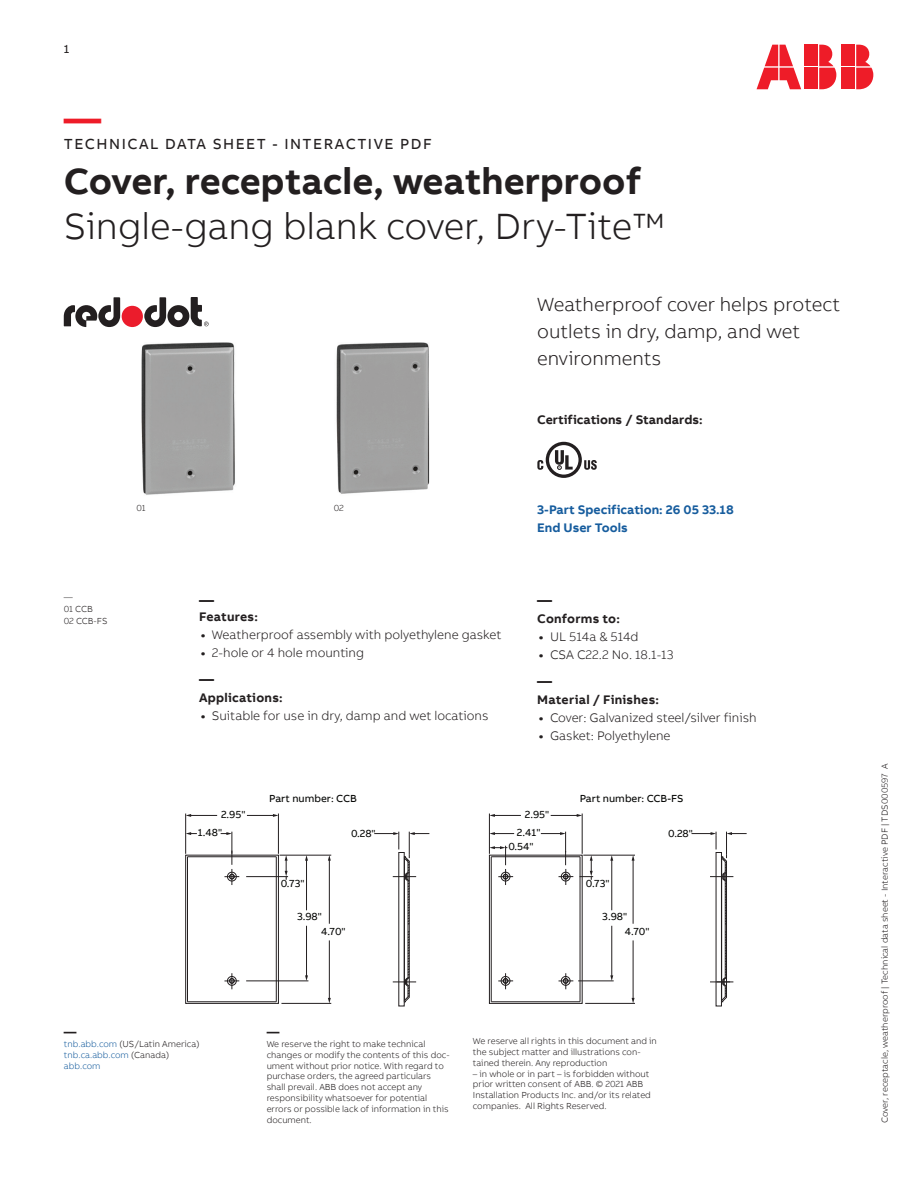
<style>
.page{position:relative;width:918px;height:1188px;background:#fff}
.page>*{position:absolute;margin:0;border:0;box-sizing:border-box;transform-origin:0 0}
.t1{font:300 37.5px "AB Bvoice";color:#231f20}
.t2{font:700 37.5px "AB Bvoice";color:#231f20}
.t3{font:700 37.5px "AB Bvoice";color:#ee1c28}
.t4{font:300 19.5px/27px "AB Bvoice";color:#231f20}
.t5{font:15px "AB Bvoice";letter-spacing:.1em;color:#231f20}
.t6{font:700 15px "AB Bvoice";color:#231f20}
.t7{font:300 12.75px "AB Bvoice";color:#231f20}
.t8{font:700 12.75px "AB Bvoice";letter-spacing:.01em;color:#231f20}
.t9{font:700 12.75px/18px "AB Bvoice";color:#175d9e}
.t10{font:12px "AB Bvoice";color:#231f20}
.t11{font:10.5px "AB Bvoice";color:#040503}
.t12{font:300 9px/10.8px "AB Bvoice";color:#231f20}
.t13{font:300 9px/10.8px "AB Bvoice";color:#175d9e}
.s1{font-weight:700}
.s2{color:#231f20}
</style>
<div class="page">
<svg style="left:584px;top:460px;width:13px;height:10px"></svg>
<svg style="left:546px;top:442px;width:36px;height:36px"></svg>
<svg style="left:549px;top:445px;width:30px;height:30px"></svg>
<svg style="left:555px;top:450px;width:18px;height:20px"></svg>
<svg style="left:537px;top:460px;width:6px;height:10px"></svg>
<img style="left:141px;top:343px;width:289px;height:152px">
<svg style="left:185px;top:813px;width:542px;height:191px"></svg>
<hr style="left:582px;top:814px;width:1px;height:40px;background:#231f20">
<hr style="left:489px;top:814px;width:1px;height:40px;background:#231f20">
<svg style="left:551px;top:814px;width:31px;height:3px"></svg>
<svg style="left:489px;top:814px;width:32px;height:3px"></svg>
<hr style="left:583px;top:855px;width:52px;height:1px;background:#231f20">
<hr style="left:585px;top:1003px;width:50px;height:1px;background:#231f20">
<hr style="left:633px;top:860px;width:1px;height:64px;background:#231f20">
<svg style="left:632px;top:855px;width:3px;height:6px"></svg>
<hr style="left:633px;top:940px;width:1px;height:59px;background:#231f20">
<svg style="left:632px;top:998px;width:3px;height:5px"></svg>
<svg style="left:489px;top:832px;width:125px;height:172px"></svg>
<svg style="left:692px;top:832px;width:55px;height:175px"></svg>
<hr style="left:278px;top:814px;width:1px;height:40px;background:#231f20">
<hr style="left:185px;top:814px;width:1px;height:40px;background:#231f20">
<svg style="left:247px;top:814px;width:31px;height:3px"></svg>
<svg style="left:186px;top:814px;width:31px;height:3px"></svg>
<hr style="left:280px;top:855px;width:51px;height:1px;background:#231f20">
<hr style="left:281px;top:1003px;width:50px;height:1px;background:#231f20">
<hr style="left:329px;top:860px;width:1px;height:64px;background:#231f20">
<svg style="left:328px;top:855px;width:3px;height:6px"></svg>
<hr style="left:329px;top:940px;width:1px;height:59px;background:#231f20">
<svg style="left:328px;top:998px;width:3px;height:5px"></svg>
<svg style="left:185px;top:832px;width:123px;height:172px"></svg>
<svg style="left:374px;top:832px;width:55px;height:175px"></svg>
<svg style="left:64px;top:297px;width:145px;height:30px"></svg>
<div style="left:842px;top:45px;width:13px;height:21px;background:#ee1c28"></div>
<div style="left:842px;top:68px;width:13px;height:21px;background:#ee1c28"></div>
<svg style="left:856px;top:45px;width:17px;height:44px"></svg>
<svg style="left:757px;top:45px;width:44px;height:44px"></svg>
<div style="left:805px;top:45px;width:13px;height:21px;background:#ee1c28"></div>
<div style="left:805px;top:68px;width:13px;height:21px;background:#ee1c28"></div>
<svg style="left:819px;top:45px;width:17px;height:44px"></svg>
<h3 class="t10" style="left:64px;top:42px;width:7px">1</h3>
<h1 class="t3" style="left:64px;top:94px;width:39px">—</h1>
<h3 class="t5" style="left:64px;top:134px;width:370px">TECHNICAL DATA SHEET - INTERACTIVE PDF</h3>
<h1 class="t2" style="left:64px;top:157px;width:579px">Cover, receptacle, weatherproof</h1>
<h1 class="t1" style="left:64px;top:204px;width:602px">Single-gang blank cover, Dry-Tite™</h1>
<h2 class="t4" style="left:537px;top:291px;width:305px">Weatherproof cover helps protect outlets in dry, damp, and wet environments</h2>
<h3 class="t8" style="left:537px;top:412px;width:167px">Certifications / Standards:</h3>
<p class="t12" style="left:64px;top:591px;width:45px;line-height:12px">—<br>01 CCB<br>02 CCB-FS</p>
<p class="t12" style="left:136px;top:503px;width:11px">01</p>
<p class="t12" style="left:334px;top:503px;width:12px">02</p>
<h3 class="t6" style="left:199px;top:590px;width:16px">—</h3>
<h3 class="t8" style="left:199px;top:609px;width:60px">Features:</h3>
<h3 class="t7" style="left:201px;top:627px;width:302px"><span class="s1">•</span> Weatherproof assembly with polyethylene gasket</h3>
<h3 class="t7" style="left:201px;top:645px;width:165px"><span class="s1">•</span> 2-hole or 4 hole mounting</h3>
<h3 class="t6" style="left:199px;top:670px;width:16px">—</h3>
<h3 class="t8" style="left:199px;top:690px;width:85px">Applications:</h3>
<h3 class="t7" style="left:201px;top:708px;width:289px"><span class="s1">•</span> Suitable for use in dry, damp and wet locations</h3>
<h3 class="t9" style="left:537px;top:501px;width:198px">3-Part Specification: 26 05 33.18<br>End User Tools</h3>
<h3 class="t6" style="left:537px;top:590px;width:16px">—</h3>
<h3 class="t8" style="left:537px;top:610px;width:84px">Conforms to:</h3>
<h3 class="t7" style="left:539px;top:629px;width:101px"><span class="s1">•</span> UL 514a &amp; 514d</h3>
<h3 class="t7" style="left:539px;top:647px;width:136px"><span class="s1">•</span> CSA C22.2 No. 18.1-13</h3>
<h3 class="t6" style="left:537px;top:671px;width:16px">—</h3>
<h3 class="t8" style="left:537px;top:691px;width:123px">Material / Finishes:</h3>
<h3 class="t7" style="left:539px;top:710px;width:219px"><span class="s1">•</span> Cover: Galvanized steel/silver finish</h3>
<h3 class="t7" style="left:539px;top:728px;width:133px"><span class="s1">•</span> Gasket: Polyethylene</h3>
<p class="t11" style="left:221px;top:808px;width:26px">2.95"</p>
<p class="t11" style="left:198px;top:826px;width:26px">1.48"</p>
<p class="t11" style="left:269px;top:792px;width:89px">Part number: CCB</p>
<p class="t11" style="left:580px;top:792px;width:105px">Part number: CCB-FS</p>
<p class="t11" style="left:351px;top:827px;width:26px">0.28"</p>
<p class="t11" style="left:525px;top:808px;width:26px">2.95"</p>
<p class="t11" style="left:508px;top:840px;width:27px">0.54"</p>
<p class="t11" style="left:517px;top:826px;width:25px">2.41"</p>
<p class="t11" style="left:668px;top:827px;width:26px">0.28"</p>
<p class="t11" style="left:281px;top:877px;width:25px">0.73"</p>
<p class="t11" style="left:297px;top:910px;width:26px">3.98"</p>
<p class="t11" style="left:586px;top:877px;width:25px">0.73"</p>
<p class="t11" style="left:602px;top:910px;width:26px">3.98"</p>
<p class="t11" style="left:321px;top:925px;width:26px">4.70"</p>
<p class="t11" style="left:625px;top:925px;width:26px">4.70"</p>
<h3 class="t8" style="left:64px;top:1024px;width:14px">—</h3>
<p class="t13" style="left:64px;top:1038px;width:137px">tnb.abb.com <span class="s2">(US/Latin America) </span>tnb.ca.abb.com <span class="s2">(Canada) </span>abb.com</p>
<h3 class="t8" style="left:267px;top:1024px;width:14px">—</h3>
<p class="t12" style="left:267px;top:1038px;width:184px">We reserve the right to make technical changes or modify the contents of this doc&shy;ument without prior notice. With regard to purchase orders, the agreed particulars shall prevail. ABB does not accept any responsibility whatsoever for potential errors or possible lack of information in this document.</p>
<p class="t12" style="left:473px;top:1036px;width:185px">We reserve all rights in this document and in the subject matter and illustrations con&shy;tained therein. Any reproduction</p>
<p class="t12" style="left:473px;top:1068px;width:179px">– in whole or in part – is forbidden without prior written consent of ABB. © 2021 ABB Installation Products Inc. and/or its related companies. All Rights Reserved.</p>
<p class="t12" style="left:879px;top:1123px;width:361px;rotate:-90deg">Cover, receptacle, weatherproof | Technical data sheet - Interactive PDF | TDS000597 A</p>
</div>
